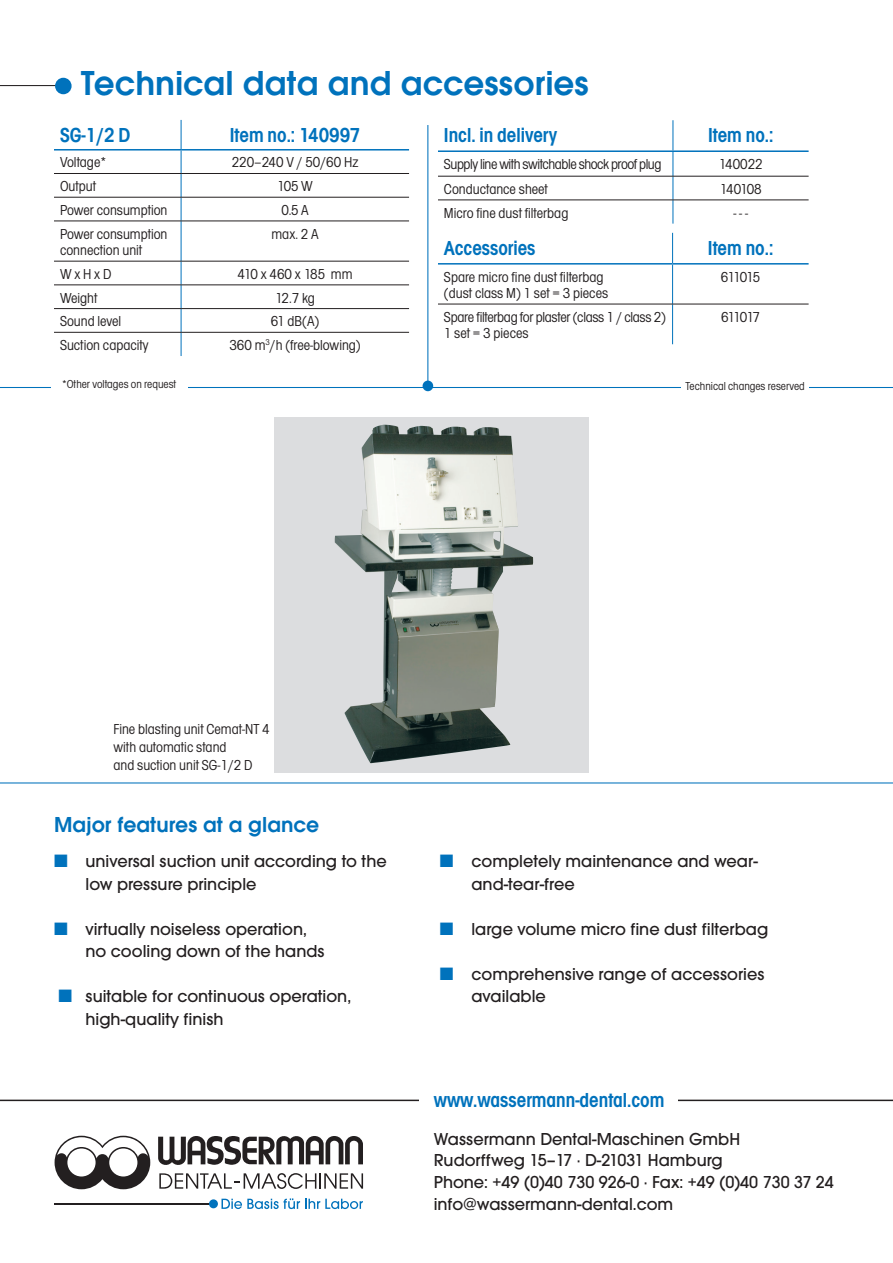
<style>
.page{position:relative;width:893px;height:1263px;background:#fff}
.page>*{position:absolute;margin:0;border:0;box-sizing:border-box;transform-origin:0 0}
.t1{font:600 36px "Avant Garde Gothic Itc T";color:#0072bc}
.t2{font:600 22.5px "Avant Garde Gothic Itc T";color:#0072bc}
.t3{font:600 condensed 21px "Avant Garde Gothic Itc T";color:#0072bc}
.t4{font:500 18px/22.5px "Avant Garde Gothic Itc T";color:#231f20}
.t5{font:condensed 15px/16.5px "Avant Garde Gothic Itc T";color:#231f20}
.t6{font:condensed 15px/16.5px "Avant Garde Gothic Itc T";letter-spacing:-.02em;color:#231f20}
.t7{font:condensed 15px "Avant Garde Gothic Itc T";letter-spacing:-.03em;color:#231f20}
.t8{font:condensed 12px "Avant Garde Gothic Itc T";color:#231f20}
.s1{font-family:"Balance Regular Caps";font-weight:400;font-size:75px}
.s2{color:#0072bc}
</style>
<div class="page">
<svg style="left:158px;top:1136px;width:205px;height:53px"></svg>
<svg style="left:55px;top:1136px;width:95px;height:53px"></svg>
<svg style="left:221px;top:1198px;width:142px;height:11px"></svg>
<hr style="left:54px;top:1203px;width:156px;height:1px;background:#231f20">
<div style="left:209px;top:1199px;width:9px;height:9px;background:#0072bc;border-radius:50%"></div>
<hr style="left:0;top:1099px;width:893px;height:2px;background:#231f20">
<div style="left:419px;top:1086px;width:258px;height:26px;background:#fff"></div>
<hr style="left:0;top:85px;width:61px;height:1px;background:#231f20">
<hr style="left:427px;top:125px;width:1px;height:262px;background:#0072bc">
<hr style="left:0;top:387px;width:893px;height:1px;background:#0072bc">
<hr style="left:0;top:782px;width:893px;height:1px;background:#0072bc">
<div style="left:423px;top:381px;width:10px;height:10px;background:#0072bc;border-radius:50%"></div>
<hr style="left:672px;top:233px;width:1px;height:30px;background:#0072bc">
<hr style="left:672px;top:265px;width:1px;height:39px;background:#0072bc">
<hr style="left:672px;top:304px;width:1px;height:40px;background:#0072bc">
<hr style="left:438px;top:263px;width:235px;height:2px;background:#0072bc">
<hr style="left:673px;top:263px;width:136px;height:2px;background:#0072bc">
<hr style="left:438px;top:304px;width:235px;height:1px;background:#231f20">
<hr style="left:673px;top:304px;width:136px;height:1px;background:#231f20">
<svg style="left:181px;top:120px;width:1px;height:101px"></svg>
<hr style="left:181px;top:221px;width:1px;height:40px;background:#0072bc">
<svg style="left:181px;top:262px;width:1px;height:94px"></svg>
<hr style="left:54px;top:149px;width:127px;height:2px;background:#0072bc">
<hr style="left:181px;top:149px;width:228px;height:2px;background:#0072bc">
<hr style="left:54px;top:173px;width:127px;height:1px;background:#231f20">
<hr style="left:181px;top:173px;width:228px;height:1px;background:#231f20">
<hr style="left:54px;top:197px;width:127px;height:1px;background:#231f20">
<hr style="left:181px;top:197px;width:228px;height:1px;background:#231f20">
<hr style="left:54px;top:221px;width:127px;height:1px;background:#231f20">
<hr style="left:181px;top:221px;width:228px;height:1px;background:#231f20">
<hr style="left:54px;top:261px;width:127px;height:1px;background:#231f20">
<hr style="left:181px;top:261px;width:228px;height:1px;background:#231f20">
<hr style="left:54px;top:285px;width:127px;height:1px;background:#231f20">
<hr style="left:181px;top:285px;width:228px;height:1px;background:#231f20">
<hr style="left:54px;top:308px;width:127px;height:1px;background:#231f20">
<hr style="left:181px;top:308px;width:228px;height:1px;background:#231f20">
<hr style="left:54px;top:332px;width:127px;height:1px;background:#231f20">
<hr style="left:181px;top:332px;width:228px;height:1px;background:#231f20">
<hr style="left:673px;top:120px;width:1px;height:30px;background:#0072bc">
<svg style="left:673px;top:152px;width:1px;height:72px"></svg>
<hr style="left:438px;top:150px;width:235px;height:2px;background:#0072bc">
<hr style="left:673px;top:150px;width:136px;height:2px;background:#0072bc">
<hr style="left:438px;top:176px;width:235px;height:1px;background:#231f20">
<hr style="left:673px;top:176px;width:136px;height:1px;background:#231f20">
<hr style="left:438px;top:200px;width:235px;height:1px;background:#231f20">
<hr style="left:673px;top:200px;width:136px;height:1px;background:#231f20">
<div style="left:274px;top:417px;width:314px;height:355px;background:#dcdddf"></div>
<img style="left:335px;top:425px;width:198px;height:338px">
<div style="left:51px;top:378px;width:136px;height:14px;background:#fff"></div>
<div style="left:682px;top:379px;width:127px;height:14px;background:#fff"></div>
<h1 class="t1" style="left:46px;top:62px;width:545px"><span class="s1">•</span>Technical data and accessories</h1>
<p class="t3" style="left:60px;top:123px;width:72px">SG-1/2 D</p>
<p class="t3" style="left:230px;top:123px;width:132px">Item no.: 140997</p>
<p class="t5" style="left:60px;top:154px;width:48px">Voltage*</p>
<p class="t5" style="left:232px;top:154px;width:128px">220–240 V / 50/60 Hz</p>
<p class="t5" style="left:60px;top:178px;width:38px">Output</p>
<p class="t5" style="left:277px;top:178px;width:37px">105 W</p>
<p class="t5" style="left:60px;top:201px;width:109px">Power consumption</p>
<p class="t5" style="left:281px;top:201px;width:29px">0.5 A</p>
<p class="t5" style="left:60px;top:225px;width:109px">Power consumption connection unit</p>
<p class="t5" style="left:271px;top:225px;width:49px">max. 2 A</p>
<p class="t5" style="left:60px;top:265px;width:53px">W x H x D</p>
<p class="t5" style="left:238px;top:265px;width:116px">410 x 460 x 185 mm</p>
<p class="t5" style="left:60px;top:289px;width:39px">Weight</p>
<p class="t5" style="left:275px;top:289px;width:41px">12.7 kg</p>
<p class="t5" style="left:60px;top:313px;width:63px">Sound level</p>
<p class="t5" style="left:271px;top:313px;width:50px">61 dB(A)</p>
<p class="t5" style="left:60px;top:337px;width:90px">Suction capacity</p>
<p class="t5" style="left:229px;top:337px;width:133px">360 m<sup>3</sup>/h (free-blowing)</p>
<p class="t3" style="left:444px;top:123px;width:115px">Incl. in delivery</p>
<p class="t3" style="left:708px;top:123px;width:67px">Item no.:</p>
<p class="t7" style="left:444px;top:155px;width:219px">Supply line with switchable shock proof plug</p>
<p class="t5" style="left:719px;top:155px;width:45px">140022</p>
<p class="t5" style="left:444px;top:180px;width:105px">Conductance sheet</p>
<p class="t5" style="left:720px;top:180px;width:44px">140108</p>
<p class="t5" style="left:444px;top:204px;width:126px">Micro fine dust filterbag</p>
<p class="t5" style="left:733px;top:204px;width:16px">- - -</p>
<p class="t3" style="left:444px;top:236px;width:93px">Accessories</p>
<p class="t3" style="left:708px;top:236px;width:67px">Item no.:</p>
<p class="t5" style="left:444px;top:268px;width:166px">Spare micro fine dust filterbag (dust class M) 1 set = 3 pieces</p>
<p class="t5" style="left:721px;top:268px;width:41px">611015</p>
<p class="t6" style="left:444px;top:308px;width:223px">Spare filterbag for plaster (class 1 / class 2)<br>1 set = 3 pieces</p>
<p class="t5" style="left:721px;top:308px;width:41px">611017</p>
<p class="t8" style="left:62px;top:377px;width:116px">*Other voltages on request</p>
<p class="t8" style="left:685px;top:379px;width:121px">Technical changes reserved</p>
<p class="t5" style="left:114px;top:720px;width:158px;line-height:18px">Fine blasting unit Cemat-NT 4 with automatic stand<br>and suction unit SG-1/2 D</p>
<p class="t2" style="left:54px;top:811px;width:267px">Major features at a glance</p>
<p class="t4" style="left:86px;top:850px;width:303px;text-indent:-32px"><span class="s2">■</span> universal suction unit according to the low pressure principle</p>
<p class="t4" style="left:86px;top:917px;width:241px;text-indent:-32px"><span class="s2">■</span> virtually noiseless operation, no cooling down of the hands</p>
<p class="t4" style="left:86px;top:985px;width:267px;text-indent:-27px"><span class="s2">■</span> suitable for continuous operation, high-quality finish</p>
<p class="t4" style="left:471px;top:850px;width:288px;text-indent:-32px"><span class="s2">■</span> completely maintenance and wear&shy;and-tear-free</p>
<p class="t4" style="left:440px;top:917px;width:330px"><span class="s2">■</span> large volume micro fine dust filterbag</p>
<p class="t4" style="left:471px;top:962px;width:295px;text-indent:-32px"><span class="s2">■</span> comprehensive range of accessories available</p>
<p class="t3" style="left:434px;top:1087px;width:232px">www.wassermann-dental.com</p>
<p class="t4" style="left:434px;top:1128px;width:402px;line-height:21.6px">Wassermann Dental-Maschinen GmbH Rudorffweg 15–17 · D-21031 Hamburg<br>Phone: +49 (0)40 730 926-0 · Fax: +49 (0)40 730 37 24 info@wassermann-dental.com</p>
</div>
